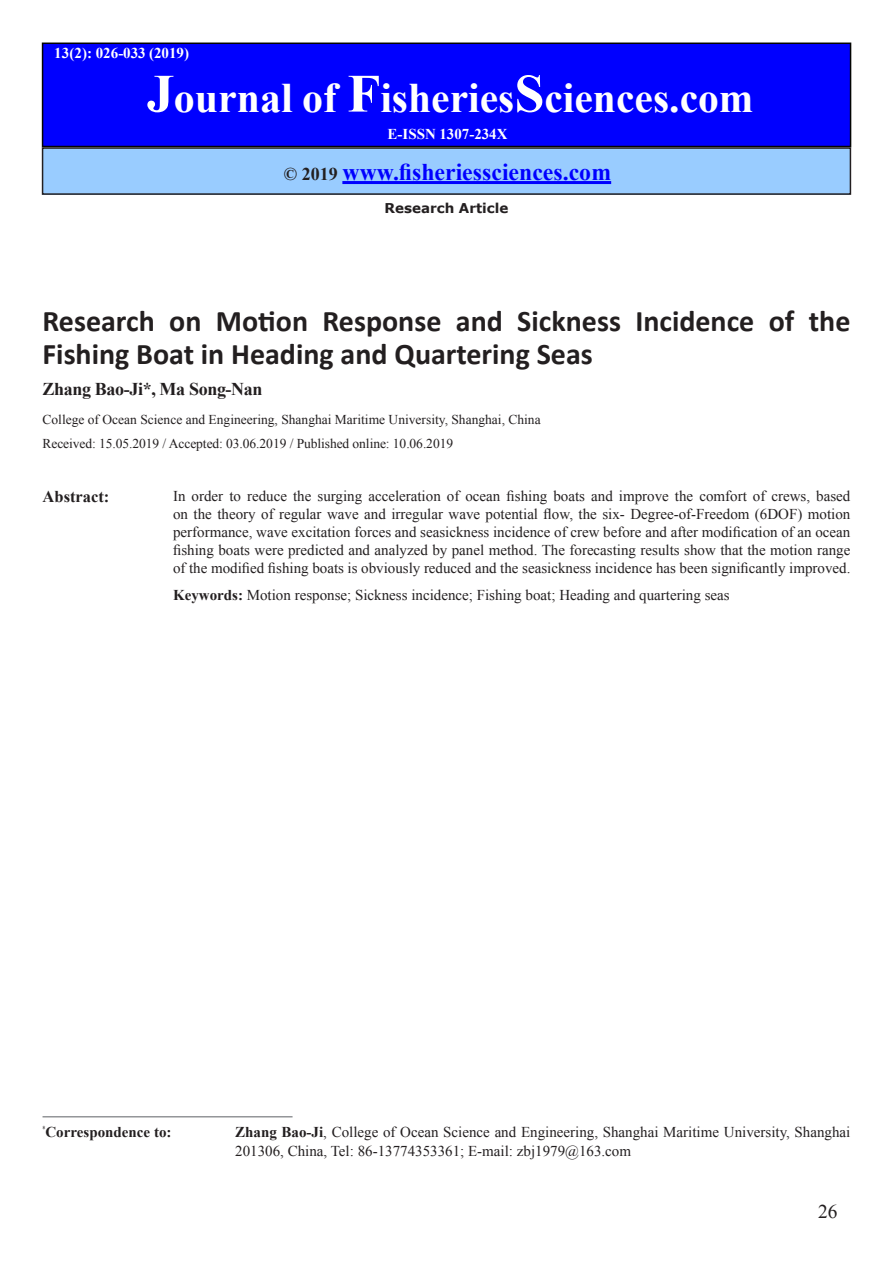
<style>
.page{position:relative;width:893px;height:1263px;background:#fff}
.page>*{position:absolute;margin:0;border:0;box-sizing:border-box;transform-origin:0 0}
.t1{font:700 42px "Times New Roman";color:#fff}
.t2{font:700 30px/33px "Calibri";color:#231f20}
.t3{font:700 24px "Times New Roman";color:#00f}
.t4{font:19.5px "Times New Roman";color:#231f20}
.t5{font:700 18px "Times New Roman";letter-spacing:-.02em;color:#231f20}
.t6{font:700 16.5px "Times New Roman";color:#231f20}
.t7{font:15px/18px "Times New Roman";color:#231f20;text-align:justify}
.t8{font:700 15px "Times New Roman";letter-spacing:.005em;color:#fff}
.t9{font:700 15px "Times New Roman";color:#231f20}
.t10{font:13.5px "Times New Roman";color:#231f20}
.t11{font:700 13.5px "Verdana";color:#231f20}
.s1{font-size:54px}
.s2{font-size:18px;color:#231f20}
.s3{font-weight:700}
</style>
<div class="page">
<div style="left:42px;top:43px;width:809px;height:104px;background:#00f;border:1px solid #040503"></div>
<div style="left:43px;top:148px;width:807px;height:46px;background:#9cf"></div>
<div style="left:42px;top:147px;width:809px;height:48px;border:2px solid #231f20"></div>
<hr style="left:342px;top:181px;width:269px;height:3px;background:#00f">
<hr style="left:43px;top:1116px;width:250px;height:1px;background:#939598">
<p class="t8" style="left:54px;top:43px;width:136px">13(2): 026-033 (2019)</p>
<h1 class="t1" style="left:147px;top:68px;width:608px"><span class="s1">J</span>ournal of <span class="s1">F</span>isheries<span class="s1">S</span>ciences.com</h1>
<p class="t8" style="left:388px;top:123px;width:121px">E-ISSN 1307-234X</p>
<h3 class="t3" style="left:284px;top:155px;width:329px"><span class="s2">© 2019</span> www.fisheriessciences.com</h3>
<p class="t11" style="left:385px;top:199px;width:125px">Research Article</p>
<p class="t2" style="left:43px;top:304px;width:809px">Research on Motion Response and Sickness Incidence of the<br>Fishing Boat in Heading and Quartering Seas</p>
<p class="t5" style="left:43px;top:376px;width:222px">Zhang Bao-Ji*, Ma Song-Nan</p>
<p class="t10" style="left:43px;top:410px;width:500px">College of Ocean Science and Engineering, Shanghai Maritime University, Shanghai, China</p>
<p class="t10" style="left:43px;top:435px;width:412px">Received: 15.05.2019 / Accepted: 03.06.2019 / Published online: 10.06.2019</p>
<p class="t6" style="left:43px;top:485px;width:68px">Abstract:</p>
<p class="t7" style="left:173px;top:487px;width:679px">In order to reduce the surging acceleration of ocean fishing boats and improve the comfort of crews, based on the theory of regular wave and irregular wave potential flow, the six- Degree-of-Freedom (6DOF) motion performance, wave excitation forces and seasickness incidence of crew before and after modification of an ocean fishing boats were predicted and analyzed by panel method. The forecasting results show that the motion range of the modified fishing boats is obviously reduced and the seasickness incidence has been significantly improved.</p>
<p class="t7" style="left:173px;top:586px;width:558px"><span class="s3">Keywords:</span> Motion response; Sickness incidence; Fishing boat; Heading and quartering seas</p>
<p class="t9" style="left:43px;top:1121px;width:130px"><sup>*</sup>Correspondence to:</p>
<p class="t7" style="left:235px;top:1122px;width:617px;line-height:18.8px"><span class="s3">Zhang Bao-Ji</span>, College of Ocean Science and Engineering, Shanghai Maritime University, Shanghai<br>201306, China, Tel: 86-13774353361; E-mail: zbj1979@163.com</p>
<h3 class="t4" style="left:818px;top:1199px;width:21px">26</h3>
</div>
